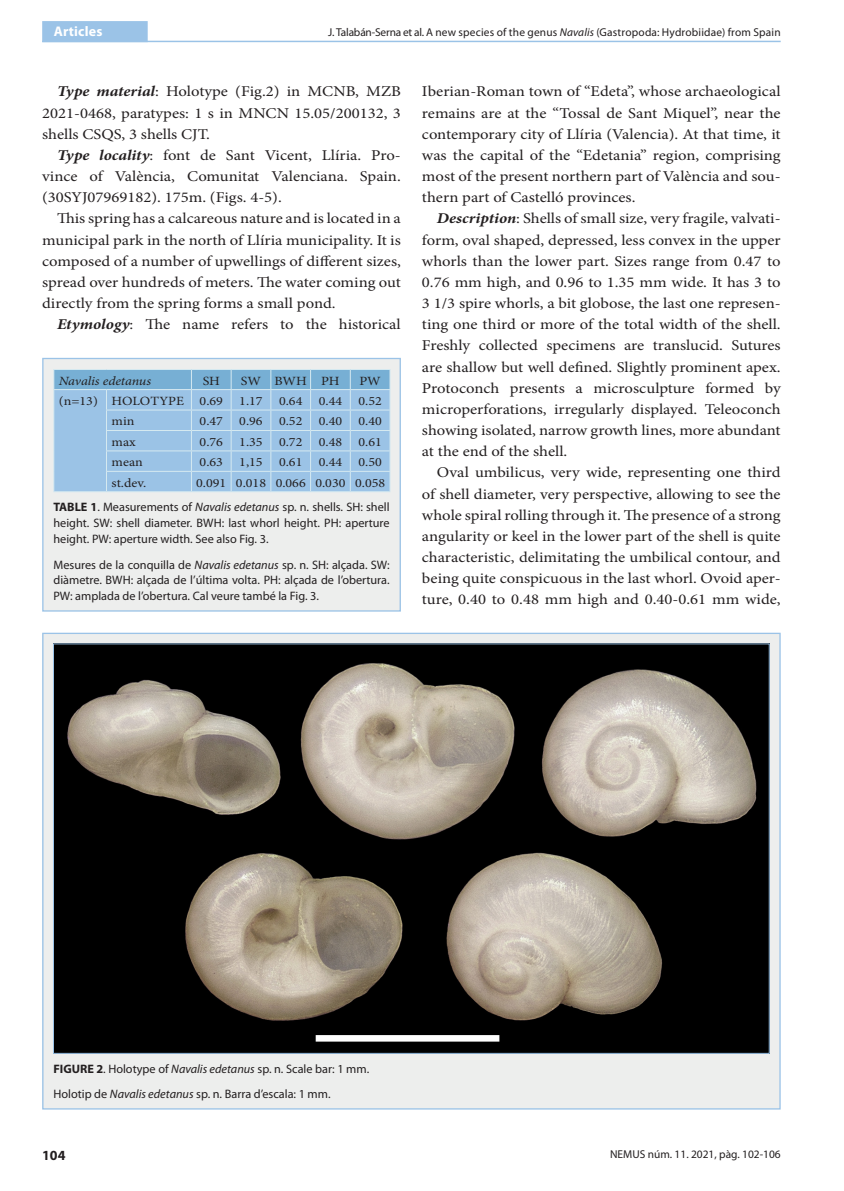
<style>
.page{position:relative;width:844px;height:1191px;background:#fff}
.page>*{position:absolute;margin:0;border:0;box-sizing:border-box;transform-origin:0 0}
.Texto_independiente{font:15.05px/21.2px "Minion Pro";color:#231f20;text-align:justify;scale:1.11 1}
.t1{font:700 14px "Myriad Pro";letter-spacing:.015em;color:#fff}
.t2{font:700 14px "Myriad Pro";color:#231f20}
.Texto_tabla{font:12.6px "Minion Pro";color:#231f20;scale:1.11 1}
.Texto_tabla-2{font:italic 12.6px "Minion Pro";letter-spacing:-.01em;color:#231f20;scale:1.11 1}
.t3{font:12.25px/15.8px "Myriad Pro";color:#231f20;text-align:justify}
.t4{font:11.38px "Myriad Pro";letter-spacing:.01em;color:#231f20}
.s1{font-style:italic}
.s2{font-weight:700;font-style:italic}
.s3{font-weight:700}
</style>
<div class="page">
<div style="left:43px;top:633px;width:736px;height:476px;background:#edeeed"></div>
<img style="left:55px;top:645px;width:712px;height:406px">
<div style="left:43px;top:358px;width:357px;height:253px;background:#edeeed"></div>
<div style="left:42px;top:358px;width:359px;height:253px;border:1px solid #9bc3e7"></div>
<svg style="left:53px;top:369px;width:337px;height:123px;background:#99c2e3"></svg>
<hr style="left:53px;top:389px;width:53px;height:1px;background:#d6eaf1">
<hr style="left:106px;top:389px;width:85px;height:1px;background:#d6eaf1">
<hr style="left:191px;top:389px;width:40px;height:1px;background:#d6eaf1">
<hr style="left:231px;top:389px;width:40px;height:1px;background:#d6eaf1">
<hr style="left:271px;top:389px;width:39px;height:1px;background:#d6eaf1">
<hr style="left:310px;top:389px;width:40px;height:1px;background:#d6eaf1">
<hr style="left:350px;top:389px;width:40px;height:1px;background:#d6eaf1">
<hr style="left:42px;top:41px;width:738px;height:1px;background:#9bc3e7">
<div style="left:43px;top:22px;width:104px;height:19px;background:#9bc3e7"></div>
<div style="left:42px;top:21px;width:106px;height:21px;border:2px solid #9bc3e7"></div>
<p class="t1" style="left:54px;top:22px;width:50px">Articles</p>
<p class="t4" style="left:328px;top:25px;width:454px">J. Talabán-Serna et al. A new species of the genus <span class="s1">Navalis</span> (Gastropoda: Hydrobiidae) from Spain</p>
<p class="Texto_independiente" style="left:42px;top:81px;width:324px;text-indent:15px"><span class="s2">Type material</span>: Holotype (Fig.2) in MCNB, MZB 2021-0468, paratypes: 1 s in MNCN 15.05/200132, 3 shells CSQS, 3 shells CJT.</p>
<p class="Texto_independiente" style="left:42px;top:145px;width:324px;text-indent:15px"><span class="s2">Type locality</span>: font de Sant Vicent, Llíria. Pro&shy;vince of València, Comunitat Valenciana. Spain. (30SYJ07969182). 175m. (Figs. 4-5).</p>
<p class="Texto_independiente" style="left:42px;top:208px;width:324px;text-indent:15px">This spring has a calcareous nature and is located in a municipal park in the north of Llíria municipality. It is composed of a number of upwellings of different sizes, spread over hundreds of meters. The water coming out directly from the spring forms a small pond.</p>
<p class="Texto_independiente" style="left:57px;top:314px;width:311px"><span class="s2">Etymology</span>: The name refers to the historical</p>
<p class="Texto_tabla-2" style="left:59px;top:372px;width:85px">Navalis edetanus</p>
<p class="Texto_tabla" style="left:203px;top:372px;width:17px">SH</p>
<p class="Texto_tabla" style="left:241px;top:372px;width:20px">SW</p>
<p class="Texto_tabla" style="left:274px;top:372px;width:31px">BWH</p>
<p class="Texto_tabla" style="left:321px;top:372px;width:18px">PH</p>
<p class="Texto_tabla" style="left:359px;top:372px;width:21px">PW</p>
<p class="Texto_tabla" style="left:59px;top:392px;width:37px">(n=13)</p>
<p class="Texto_tabla" style="left:112px;top:392px;width:67px">HOLOTYPE</p>
<p class="Texto_tabla" style="left:199px;top:392px;width:23px">0.69</p>
<p class="Texto_tabla" style="left:239px;top:392px;width:23px">1.17</p>
<p class="Texto_tabla" style="left:279px;top:392px;width:23px">0.64</p>
<p class="Texto_tabla" style="left:319px;top:392px;width:23px">0.44</p>
<p class="Texto_tabla" style="left:358px;top:392px;width:23px">0.52</p>
<p class="Texto_tabla" style="left:112px;top:413px;width:22px">min</p>
<p class="Texto_tabla" style="left:199px;top:413px;width:23px">0.47</p>
<p class="Texto_tabla" style="left:239px;top:413px;width:23px">0.96</p>
<p class="Texto_tabla" style="left:279px;top:413px;width:23px">0.52</p>
<p class="Texto_tabla" style="left:319px;top:413px;width:23px">0.40</p>
<p class="Texto_tabla" style="left:358px;top:413px;width:23px">0.40</p>
<p class="Texto_tabla" style="left:112px;top:433px;width:23px">max</p>
<p class="Texto_tabla" style="left:199px;top:433px;width:23px">0.76</p>
<p class="Texto_tabla" style="left:239px;top:433px;width:23px">1.35</p>
<p class="Texto_tabla" style="left:279px;top:433px;width:23px">0.72</p>
<p class="Texto_tabla" style="left:319px;top:433px;width:23px">0.48</p>
<p class="Texto_tabla" style="left:358px;top:433px;width:23px">0.61</p>
<p class="Texto_tabla" style="left:112px;top:454px;width:30px">mean</p>
<p class="Texto_tabla" style="left:199px;top:454px;width:23px">0.63</p>
<p class="Texto_tabla" style="left:239px;top:454px;width:23px">1,15</p>
<p class="Texto_tabla" style="left:279px;top:454px;width:23px">0.61</p>
<p class="Texto_tabla" style="left:319px;top:454px;width:23px">0.44</p>
<p class="Texto_tabla" style="left:358px;top:454px;width:23px">0.50</p>
<p class="Texto_tabla" style="left:112px;top:474px;width:33px">st.dev.</p>
<p class="Texto_tabla" style="left:196px;top:474px;width:29px">0.091</p>
<p class="Texto_tabla" style="left:236px;top:474px;width:29px">0.018</p>
<p class="Texto_tabla" style="left:275px;top:474px;width:29px">0.066</p>
<p class="Texto_tabla" style="left:315px;top:474px;width:29px">0.030</p>
<p class="Texto_tabla" style="left:355px;top:474px;width:29px">0.058</p>
<p class="t3" style="left:53px;top:499px;width:337px"><span class="s3">TABLE 1</span>. Measurements of <span class="s1">Navalis edetanus</span> sp. n. shells. SH: shell height. SW: shell diameter. BWH: last whorl height. PH: aperture height. PW: aperture width. See also Fig. 3.</p>
<p class="t3" style="left:53px;top:556px;width:337px">Mesures de la conquilla de <span class="s1">Navalis edetanus</span> sp. n. SH: alçada. SW: diàmetre. BWH: alçada de l’última volta. PH: alçada de l’obertura.<br>PW: amplada de l’obertura. Cal veure també la Fig. 3.</p>
<p class="Texto_independiente" style="left:422px;top:81px;width:324px">Iberian-Roman town of “Edeta”, whose archaeological remains are at the “Tossal de Sant Miquel”, near the contemporary city of Llíria (Valencia). At that time, it was the capital of the “Edetania” region, comprising most of the present northern part of València and sou&shy;thern part of Castelló provinces.</p>
<p class="Texto_independiente" style="left:422px;top:208px;width:324px;text-indent:15px"><span class="s2">Description</span>: Shells of small size, very fragile, valvati&shy;form, oval shaped, depressed, less convex in the upper whorls than the lower part. Sizes range from 0.47 to 0.76 mm high, and 0.96 to 1.35 mm wide. It has 3 to 3 1/3 spire whorls, a bit globose, the last one represen&shy;ting one third or more of the total width of the shell.<br>Freshly collected specimens are translucid. Sutures are shallow but well defined. Slightly prominent apex.<br>Protoconch presents a microsculpture formed by microperforations, irregularly displayed. Teleoconch showing isolated, narrow growth lines, more abundant at the end of the shell.</p>
<p class="Texto_independiente" style="left:422px;top:462px;width:324px;text-indent:15px">Oval umbilicus, very wide, representing one third of shell diameter, very perspective, allowing to see the whole spiral rolling through it. The presence of a strong angularity or keel in the lower part of the shell is quite characteristic, delimitating the umbilical contour, and being quite conspicuous in the last whorl. Ovoid aper&shy;ture, 0.40 to 0.48 mm high and 0.40-0.61 mm wide,</p>
<p class="t3" style="left:53px;top:1060px;width:317px"><span class="s3">FIGURE 2</span>. Holotype of <span class="s1">Navalis edetanus</span> sp. n. Scale bar: 1 mm.</p>
<p class="t3" style="left:53px;top:1086px;width:278px">Holotip de <span class="s1">Navalis edetanus</span> sp. n. Barra d’escala: 1 mm.</p>
<p class="t2" style="left:42px;top:1146px;width:25px">104</p>
<p class="t4" style="left:610px;top:1147px;width:172px">NEMUS núm. 11. 2021, pàg. 102-106</p>
</div>
